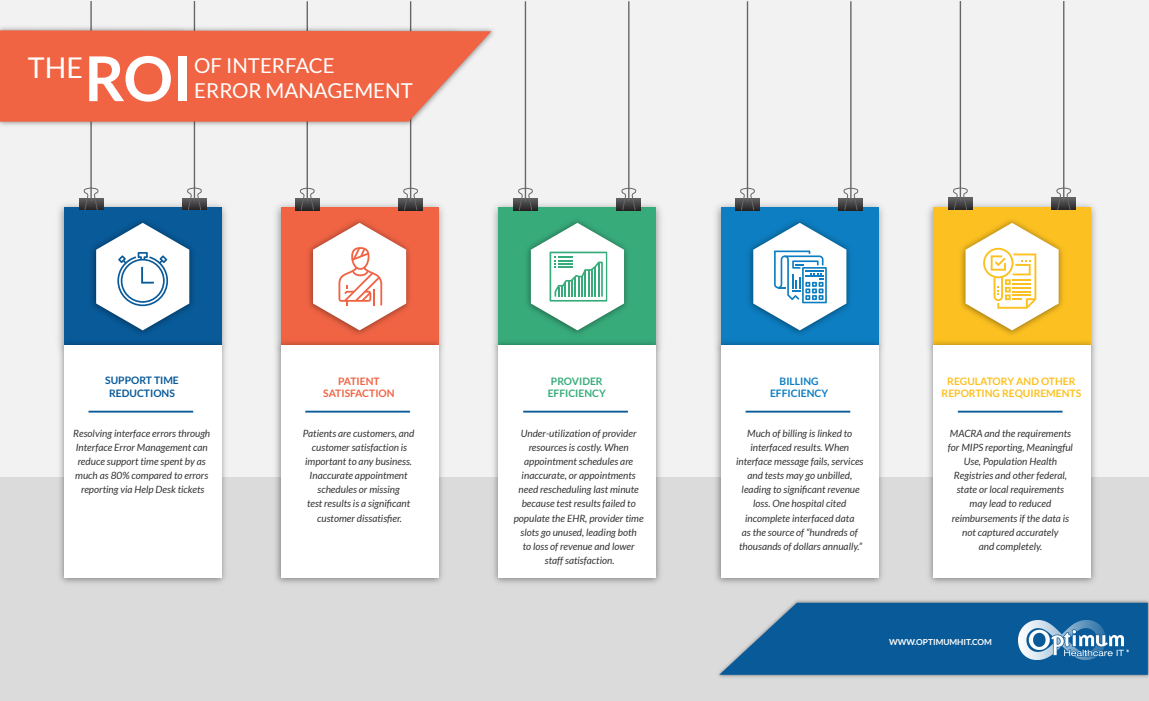
<style>
.page{position:relative;width:1149px;height:701px;background:#fff}
.page>*{position:absolute;margin:0;border:0;box-sizing:border-box;transform-origin:0 0}
.t1{font:700 61.85px "Lato";color:#fff}
.t2{font:28.55px "Lato";color:#fff}
.t3{font:20.5px/24.6px "Lato";color:#fff}
.t4{font:700 10.3px/12.3px "Lato";color:#fcc121;text-align:center}
.t5{font:700 10.3px/12.3px "Lato";color:#085a99;text-align:center}
.t6{font:700 10.3px/12.3px "Lato";color:#f06444;text-align:center}
.t7{font:700 10.3px/12.3px "Lato";color:#38ab7b;text-align:center}
.t8{font:700 10.3px/12.3px "Lato";color:#0d7ec1;text-align:center}
.t9{font:italic 10px/14px "Lato";color:#333;text-align:center}
.t10{font:700 8.3px "Lato";color:#fff}
</style>
<div class="page">
<div style="left:0;top:476px;width:1148px;height:224px;background:#dbdbdb"></div>
<div style="left:0;top:0;width:1148px;height:476px;background:#f2f2f2"></div>
<img style="left:58px;top:198px;width:168px;height:139px">
<div style="left:64px;top:207px;width:157px;height:139px;background:#085a99"></div>
<img style="left:92px;top:221px;width:101px;height:113px">
<img style="left:54px;top:337px;width:177px;height:246px">
<div style="left:64px;top:345px;width:157px;height:232px;background:#fff"></div>
<hr style="left:88px;top:410px;width:105px;height:2px;background:#085a99">
<img style="left:275px;top:198px;width:168px;height:139px">
<div style="left:281px;top:207px;width:157px;height:139px;background:#f06444"></div>
<img style="left:308px;top:220px;width:61px;height:114px">
<img style="left:271px;top:337px;width:176px;height:246px">
<div style="left:281px;top:345px;width:157px;height:232px;background:#fff"></div>
<hr style="left:305px;top:410px;width:105px;height:2px;background:#085a99">
<img style="left:493px;top:198px;width:168px;height:139px">
<div style="left:499px;top:207px;width:157px;height:139px;background:#38ab7b"></div>
<img style="left:527px;top:221px;width:100px;height:113px">
<img style="left:489px;top:337px;width:176px;height:246px">
<div style="left:499px;top:345px;width:157px;height:232px;background:#fff"></div>
<hr style="left:523px;top:410px;width:105px;height:2px;background:#085a99">
<img style="left:715px;top:198px;width:168px;height:139px">
<div style="left:721px;top:207px;width:157px;height:139px;background:#0d7ec1"></div>
<img style="left:749px;top:221px;width:101px;height:113px">
<img style="left:711px;top:337px;width:176px;height:246px">
<div style="left:721px;top:345px;width:157px;height:232px;background:#fff"></div>
<hr style="left:745px;top:410px;width:105px;height:2px;background:#085a99">
<img style="left:928px;top:197px;width:168px;height:140px">
<div style="left:933px;top:207px;width:157px;height:139px;background:#fcc121"></div>
<img style="left:961px;top:220px;width:102px;height:114px">
<img style="left:923px;top:337px;width:177px;height:246px">
<div style="left:933px;top:345px;width:157px;height:232px;background:#fff"></div>
<hr style="left:957px;top:410px;width:105px;height:2px;background:#085a99">
<svg style="left:79px;top:198px;width:24px;height:12px"></svg>
<svg style="left:83px;top:187px;width:16px;height:23px"></svg>
<svg style="left:182px;top:198px;width:24px;height:12px"></svg>
<svg style="left:186px;top:187px;width:16px;height:23px"></svg>
<hr style="left:90px;top:1px;width:2px;height:200px;background:#666">
<hr style="left:194px;top:1px;width:1px;height:200px;background:#666">
<svg style="left:295px;top:198px;width:24px;height:12px"></svg>
<svg style="left:299px;top:187px;width:15px;height:24px"></svg>
<svg style="left:398px;top:198px;width:24px;height:12px"></svg>
<svg style="left:402px;top:187px;width:16px;height:24px"></svg>
<hr style="left:306px;top:1px;width:2px;height:200px;background:#666">
<hr style="left:410px;top:1px;width:1px;height:200px;background:#666">
<svg style="left:513px;top:198px;width:24px;height:12px"></svg>
<svg style="left:517px;top:187px;width:16px;height:24px"></svg>
<svg style="left:617px;top:198px;width:24px;height:12px"></svg>
<svg style="left:620px;top:187px;width:17px;height:24px"></svg>
<hr style="left:525px;top:1px;width:1px;height:200px;background:#666">
<hr style="left:628px;top:1px;width:1px;height:200px;background:#666">
<svg style="left:735px;top:198px;width:24px;height:12px"></svg>
<svg style="left:739px;top:187px;width:16px;height:24px"></svg>
<svg style="left:839px;top:198px;width:23px;height:12px"></svg>
<svg style="left:842px;top:187px;width:17px;height:24px"></svg>
<hr style="left:746px;top:1px;width:2px;height:200px;background:#666">
<hr style="left:850px;top:1px;width:1px;height:200px;background:#666">
<svg style="left:948px;top:198px;width:24px;height:12px"></svg>
<svg style="left:952px;top:187px;width:16px;height:23px"></svg>
<svg style="left:1051px;top:198px;width:24px;height:12px"></svg>
<svg style="left:1055px;top:187px;width:16px;height:23px"></svg>
<hr style="left:959px;top:1px;width:2px;height:200px;background:#666">
<hr style="left:1063px;top:1px;width:1px;height:200px;background:#666">
<svg style="left:313px;top:223px;width:97px;height:107px"></svg>
<svg style="left:531px;top:223px;width:93px;height:107px"></svg>
<svg style="left:753px;top:223px;width:93px;height:107px"></svg>
<svg style="left:96px;top:223px;width:93px;height:107px"></svg>
<svg style="left:965px;top:223px;width:93px;height:107px"></svg>
<img style="left:0;top:24px;width:494px;height:106px">
<svg style="left:0;top:30px;width:491px;height:92px;background:#ef7053"></svg>
<img style="left:719px;top:600px;width:429px;height:78px">
<svg style="left:719px;top:602px;width:428px;height:72px;background:#2068a0"></svg>
<img style="left:1018px;top:620px;width:112px;height:39px">
<h1 class="t1" style="left:84px;top:43px;width:109px">ROI</h1>
<h2 class="t2" style="left:28px;top:51px;width:57px">THE</h2>
<h3 class="t3" style="left:194px;top:54px;width:220px">OF INTERFACE<br>ERROR MANAGEMENT</h3>
<p class="t5" style="left:105px;top:374px;width:75px">SUPPORT TIME<br>REDUCTIONS</p>
<p class="t9" style="left:73px;top:427px;width:139px">Resolving interface errors through<br>Interface Error Management can reduce support time spent by as much as 80% compared to errors reporting via Help Desk tickets</p>
<p class="t6" style="left:323px;top:375px;width:73px">PATIENT<br>SATISFACTION</p>
<p class="t9" style="left:303px;top:427px;width:113px">Patients are customers, and customer satisfaction is important to any business.<br>Inaccurate appointment schedules or missing<br>test results is a significant customer dissatisfier.</p>
<p class="t7" style="left:547px;top:375px;width:60px">PROVIDER<br>EFFICIENCY</p>
<p class="t9" style="left:514px;top:427px;width:131px">Under-utilization of provider resources is costly. When appointment schedules are inaccurate, or appointments need rescheduling last minute because test results failed to populate the EHR, provider time slots go unused, leading both<br>to loss of revenue and lower staff satisfaction.</p>
<p class="t8" style="left:770px;top:375px;width:60px">BILLING<br>EFFICIENCY</p>
<p class="t9" style="left:736px;top:427px;width:129px">Much of billing is linked to interfaced results. When interface message fails, services and tests may go unbilled, leading to significant revenue loss. One hospital cited incomplete interfaced data<br>as the source of “hundreds of thousands of dollars annually.”</p>
<p class="t4" style="left:941px;top:375px;width:141px">REGULATORY AND OTHER<br>REPORTING REQUIREMENTS</p>
<p class="t9" style="left:947px;top:427px;width:127px">MACRA and the requirements for MIPS reporting, Meaningful<br>Use, Population Health<br>Registries and other federal, state or local requirements may lead to reduced reimbursements if the data is not captured accurately<br>and completely.</p>
<p class="t10" style="left:889px;top:636px;width:104px">WWW.OPTIMUMHIT.COM</p>
</div>
